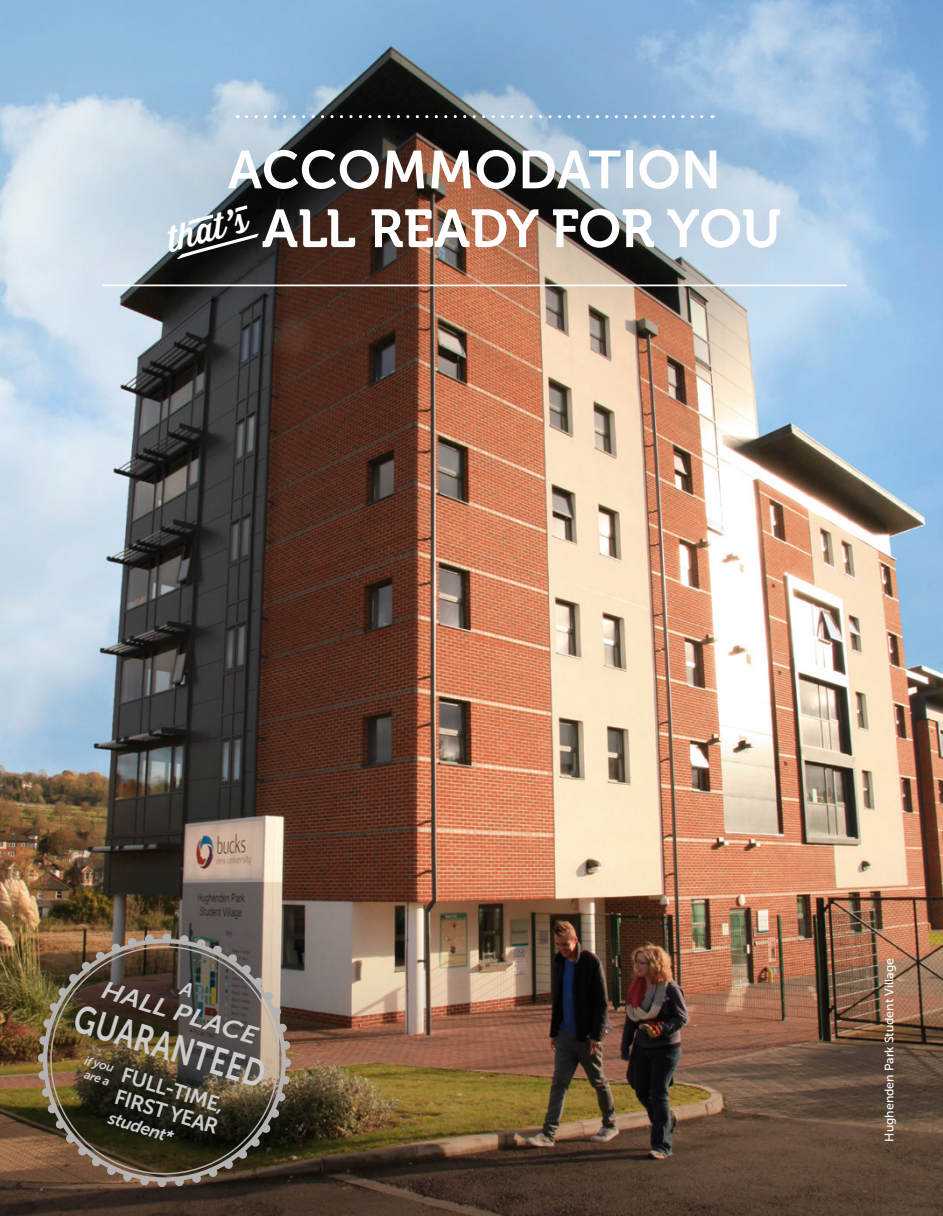
<style>
.page{position:relative;width:943px;height:1216px;background:#fff}
.page>*{position:absolute;margin:0;border:0;box-sizing:border-box;transform-origin:0 0}
.t1{font:53.2px "Museo 700";color:#fff}
.t2{font:53.2px "Museo Sans 700";color:#fff}
.t3{font:38.5px "Museo Sans 700";color:#ccc;scale:.76 1}
.t4{font:500 35px "Thirsty Soft";color:#fff}
.t5{font:italic 24.5px "Museo Sans 700";color:#ccc;scale:1.15 1}
.t6{font:21px/22.8px "Museo Sans 700";color:#ccc}
.t7{font:italic 17.5px "Museo Sans 700";color:#ccc}
.t8{font:12.25px "Museo Sans 500";color:#fff}
.t9{font:italic 12.25px/14px "Museo Sans 700";color:#ccc;text-align:center}
</style>
<div class="page">
<img style="left:0;top:0;width:943px;height:1215px">
<svg style="left:30px;top:71px;width:434px;height:232px;background:#8e949a"></svg>
<img style="left:418px;top:71px;width:434px;height:266px;border-radius:50%">
<svg style="left:254px;top:0;width:434px;height:205px;background:#708599"></svg>
<hr style="left:102px;top:284px;width:744px;height:2px;background:#fff">
<svg style="left:246px;top:115px;width:467px;height:3px"></svg>
<svg style="left:177px;top:233px;width:82px;height:26px;background:#353737"></svg>
<svg style="left:188px;top:214px;width:25px;height:11px"></svg>
<svg style="left:235px;top:205px;width:12px;height:8px"></svg>
<img style="left:38px;top:933px;width:253px;height:253px">
<h1 class="t2" style="left:228px;top:140px;width:494px">ACCOMMODATION</h1>
<h3 class="t4" style="left:161px;top:215px;width:83px;rotate:-15deg">that’s</h3>
<h1 class="t1" style="left:262px;top:199px;width:520px">ALL READY FOR YOU</h1>
<h3 class="t5" style="left:107px;top:976px;width:142px;rotate:17deg">HALL PLACE</h3>
<h2 class="t3" style="left:81px;top:997px;width:262px;rotate:17deg">GUARANTEED</h2>
<p class="t9" style="left:87px;top:1052px;width:32px;rotate:17deg">if you are a</p>
<h3 class="t6" style="left:125px;top:1063px;width:109px;rotate:17deg">FULL-TIME,<br>FIRST YEAR</h3>
<h3 class="t7" style="left:112px;top:1108px;width:69px;rotate:17deg">student*</h3>
<p class="t8" style="left:882px;top:1141px;width:185px;rotate:-90deg">Hughenden Park Student Village</p>
</div>
